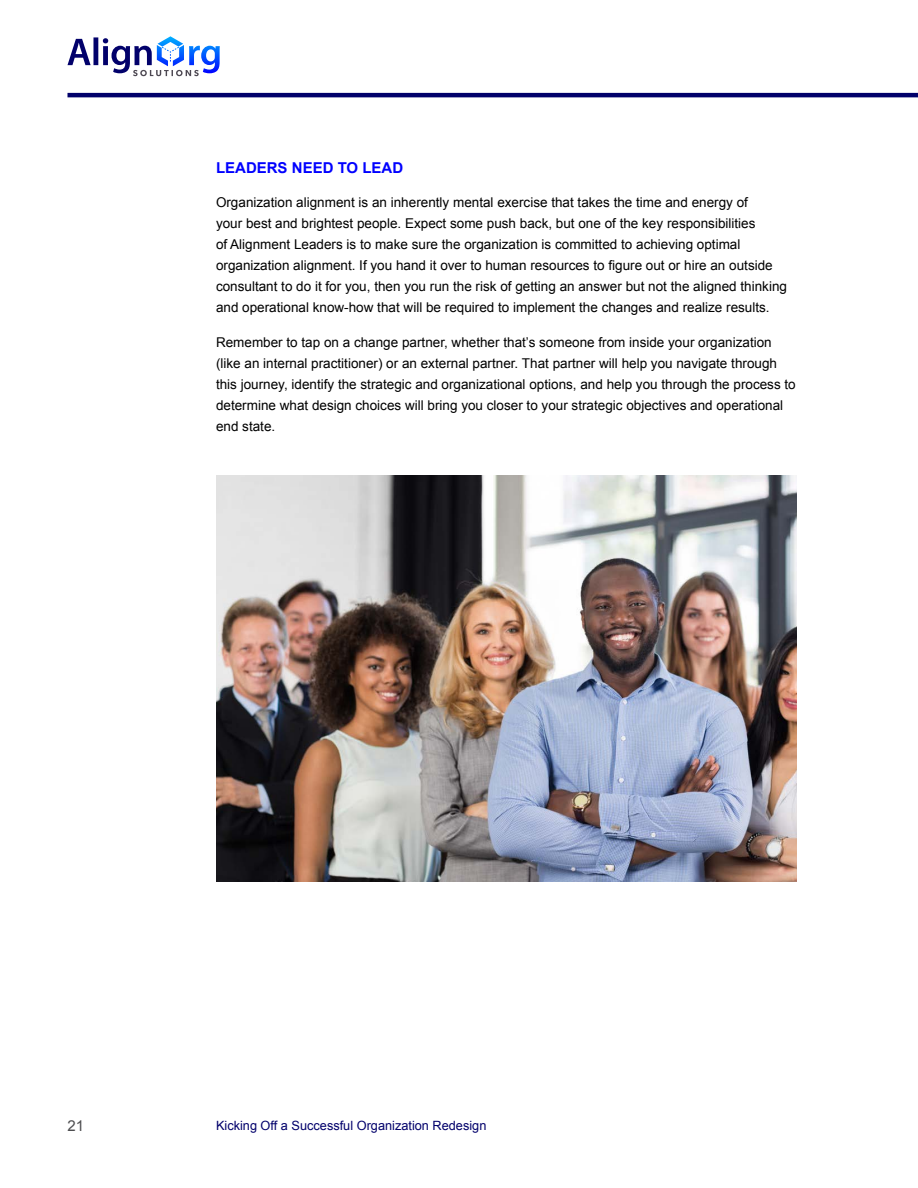
<style>
.page{position:relative;width:918px;height:1188px;background:#fff}
.page>*{position:absolute;margin:0;border:0;box-sizing:border-box;transform-origin:0 0}
.t1{font:700 15px "Arial";color:#00f}
.t2{font:15px "Arial";color:#4d4d4f}
.t3{font:13.5px/21px "Arial";color:#000}
.t4{font:12.75px "Arial";color:#02016b}
</style>
<div class="page">
<svg style="left:68px;top:36px;width:152px;height:40px"></svg>
<hr style="left:68px;top:93px;width:850px;height:4px;background:#02016b">
<img style="left:216px;top:475px;width:580px;height:406px">
<p class="t1" style="left:216px;top:158px;width:189px">LEADERS NEED TO LEAD</p>
<p class="t3" style="left:216px;top:192px;width:573px">Organization alignment is an inherently mental exercise that takes the time and energy of<br>your best and brightest people. Expect some push back, but one of the key responsibilities<br>of Alignment Leaders is to make sure the organization is committed to achieving optimal organization alignment. If you hand it over to human resources to figure out or hire an outside consultant to do it for you, then you run the risk of getting an answer but not the aligned thinking and operational know-how that will be required to implement the changes and realize results.</p>
<p class="t3" style="left:216px;top:332px;width:581px">Remember to tap on a change partner, whether that’s someone from inside your organization (like an internal practitioner) or an external partner. That partner will help you navigate through this journey, identify the strategic and organizational options, and help you through the process to determine what design choices will bring you closer to your strategic objectives and operational end state.</p>
<p class="t2" style="left:68px;top:1116px;width:18px">21</p>
<p class="t4" style="left:216px;top:1117px;width:272px">Kicking Off a Successful Organization Redesign</p>
</div>
